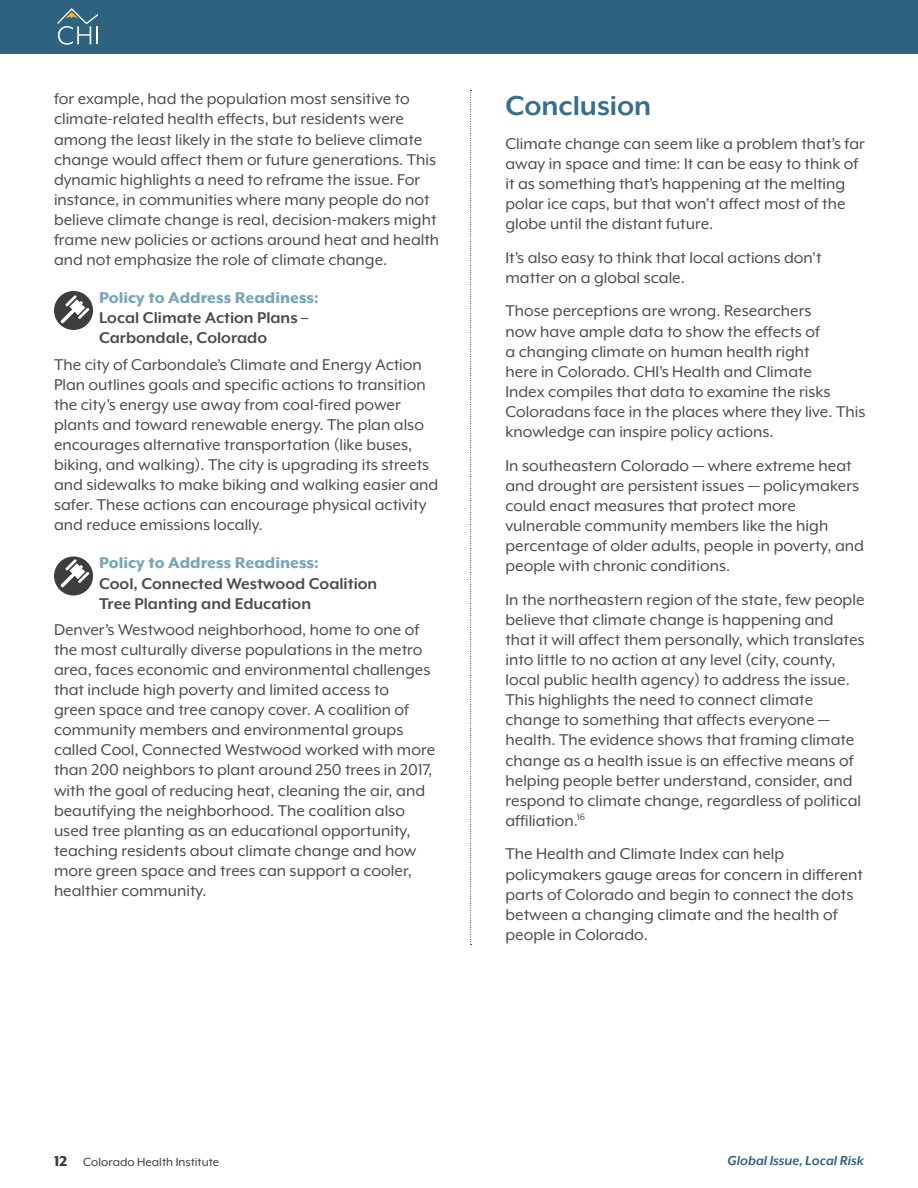
<style>
.page{position:relative;width:918px;height:1188px;background:#fff}
.page>*{position:absolute;margin:0;border:0;box-sizing:border-box;transform-origin:0 0}
.t1{font:700 31.5px "Mr Eaves XL Mod OT";color:#386e8f}
.t2{font:18px/20.1px "Mr Eaves XL Mod OT";color:#4d4d4f}
.t3{font:700 18px/20.1px "Mr Eaves XL Mod OT";color:#4d4d4f}
.t4{font:italic 700 15px "Mr Eaves XL Mod OT";color:#2e6380}
.t5{font:13.5px "Mr Eaves XL Mod OT";color:#3e3e3f}
.s1{font-weight:800;color:#7aa6b9}
.s2{font-weight:800;font-size:16.5px}
</style>
<div class="page">
<div style="left:0;top:0;width:918px;height:54px;background:#2e6380"></div>
<svg style="left:58px;top:8px;width:40px;height:37px"></svg>
<svg style="left:470px;top:90px;width:2px;height:855px"></svg>
<div style="left:54px;top:291px;width:39px;height:39px;background:#3e3e3f;border-radius:50%"></div>
<svg style="left:60px;top:295px;width:29px;height:29px"></svg>
<div style="left:54px;top:556px;width:39px;height:39px;background:#3e3e3f;border-radius:50%"></div>
<svg style="left:60px;top:559px;width:29px;height:29px"></svg>
<p class="t2" style="left:54px;top:89px;width:387px">for example, had the population most sensitive to climate-related health effects, but residents were among the least likely in the state to believe climate change would affect them or future generations. This dynamic highlights a need to reframe the issue. For instance, in communities where many people do not believe climate change is real, decision-makers might frame new policies or actions around heat and health and not emphasize the role of climate change.</p>
<p class="t3" style="left:99px;top:288px;width:221px"><span class="s1">Policy to Address Readiness:<br></span>Local Climate Action Plans –<br>Carbondale, Colorado</p>
<p class="t2" style="left:54px;top:354px;width:386px">The city of Carbondale’s Climate and Energy Action Plan outlines goals and specific actions to transition the city’s energy use away from coal-fired power plants and toward renewable energy. The plan also encourages alternative transportation (like buses, biking, and walking). The city is upgrading its streets and sidewalks to make biking and walking easier and safer. These actions can encourage physical activity and reduce emissions locally.</p>
<p class="t3" style="left:99px;top:553px;width:280px"><span class="s1">Policy to Address Readiness:<br></span>Cool, Connected Westwood Coalition<br>Tree Planting and Education</p>
<p class="t2" style="left:54px;top:619px;width:383px">Denver’s Westwood neighborhood, home to one of the most culturally diverse populations in the metro area, faces economic and environmental challenges that include high poverty and limited access to green space and tree canopy cover. A coalition of community members and environmental groups called Cool, Connected Westwood worked with more than 200 neighbors to plant around 250 trees in 2017, with the goal of reducing heat, cleaning the air, and beautifying the neighborhood. The coalition also used tree planting as an educational opportunity, teaching residents about climate change and how more green space and trees can support a cooler, healthier community.</p>
<p class="t1" style="left:506px;top:90px;width:147px">Conclusion</p>
<p class="t2" style="left:506px;top:133px;width:361px">Climate change can seem like a problem that’s far away in space and time: It can be easy to think of it as something that’s happening at the melting polar ice caps, but that won’t affect most of the globe until the distant future.</p>
<p class="t2" style="left:506px;top:247px;width:318px">It’s also easy to think that local actions don’t matter on a global scale.</p>
<p class="t2" style="left:506px;top:301px;width:361px">Those perceptions are wrong. Researchers<br>now have ample data to show the effects of<br>a changing climate on human health right<br>here in Colorado. CHI’s Health and Climate<br>Index compiles that data to examine the risks Coloradans face in the places where they live. This knowledge can inspire policy actions.</p>
<p class="t2" style="left:506px;top:455px;width:360px">In southeastern Colorado — where extreme heat and drought are persistent issues — policymakers could enact measures that protect more vulnerable community members like the high percentage of older adults, people in poverty, and people with chronic conditions.</p>
<p class="t2" style="left:506px;top:589px;width:361px">In the northeastern region of the state, few people believe that climate change is happening and that it will affect them personally, which translates into little to no action at any level (city, county, local public health agency) to address the issue.<br>This highlights the need to connect climate change to something that affects everyone — health. The evidence shows that framing climate change as a health issue is an effective means of helping people better understand, consider, and respond to climate change, regardless of political affiliation.<sup>16</sup></p>
<p class="t2" style="left:506px;top:844px;width:359px">The Health and Climate Index can help policymakers gauge areas for concern in different parts of Colorado and begin to connect the dots between a changing climate and the health of people in Colorado.</p>
<p class="t5" style="left:54px;top:1155px;width:167px"><span class="s2">12</span> Colorado Health Institute</p>
<p class="t4" style="left:728px;top:1153px;width:138px">Global Issue, Local Risk</p>
</div>
